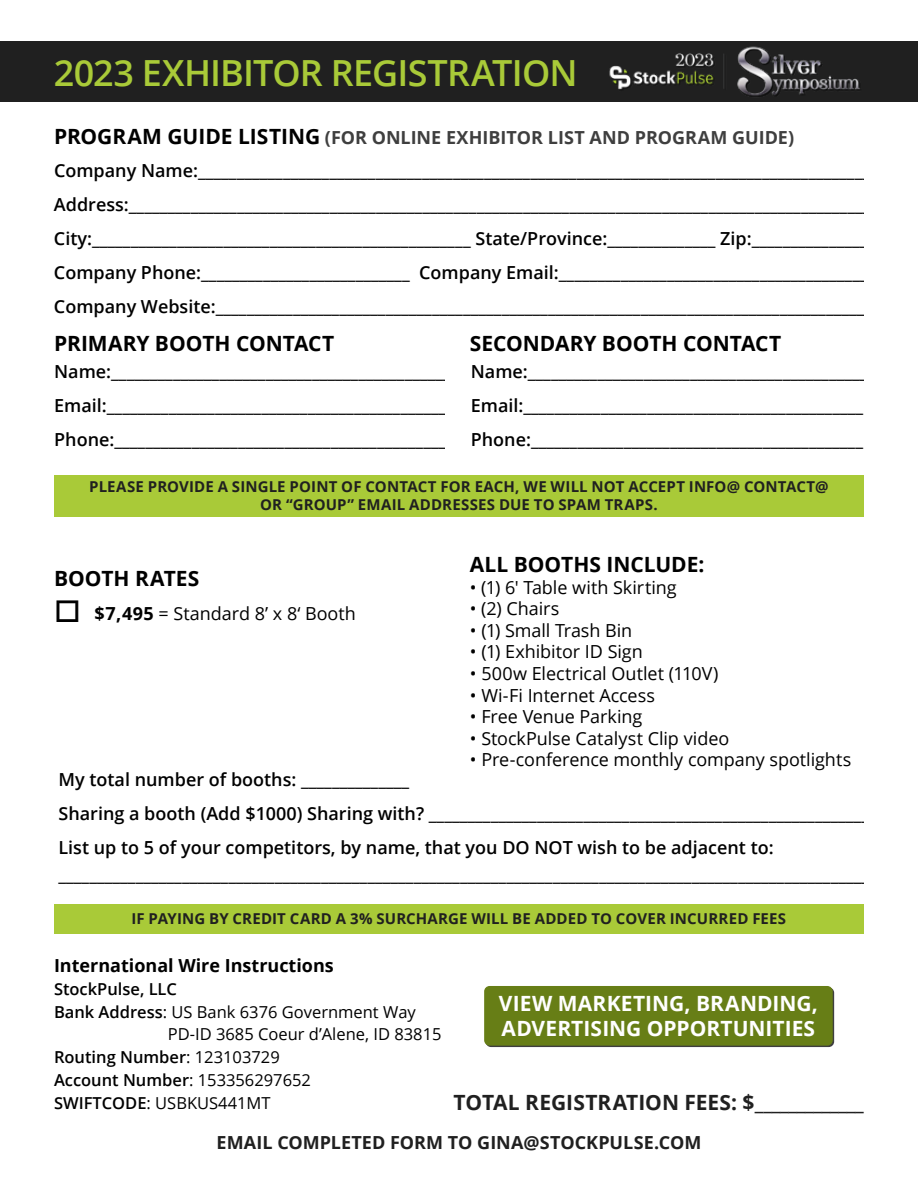
<style>
.page{position:relative;width:918px;height:1188px;background:#fff}
.page>*{position:absolute;margin:0;border:0;box-sizing:border-box;transform-origin:0 0}
.t1{font:600 36px "Open Sans";letter-spacing:-.02em;color:#a9ca38}
.t2{font:700 21px "Open Sans";color:#000}
.t3{font:700 21px/25.2px "Open Sans";color:#fff}
.t4{font:700 21px "Open Sans";color:#202020}
.t5{font:600 18px/34px "Open Sans";color:#000}
.t6{font:18px "Open Sans";letter-spacing:-.005em;color:#000}
.t7{font:700 18px "Open Sans";color:#3f3f3f}
.t8{font:700 18px "Open Sans";color:#202020}
.t9{font:700 18px "Open Sans";color:#000}
.t10{font:16.5px "Open Sans";color:#000}
.t11{font:600 16.5px "Open Sans";color:#000}
.t12{font:700 15px/18px "Open Sans";letter-spacing:.005em;color:#202020;text-align:center}
.s1{font-size:21px;color:#000}
.s2{font-weight:700}
.s3{font-weight:600}
.s4{font-weight:400}
</style>
<div class="page">
<div style="left:0;top:41px;width:918px;height:60px;background:#202020"></div>
<div style="left:54px;top:475px;width:810px;height:41px;background:#a9ca38"></div>
<div style="left:484px;top:986px;width:349px;height:60px;background:#677e16;border-radius:5px"></div>
<div style="left:54px;top:904px;width:810px;height:30px;background:#a9ca38"></div>
<img style="left:609px;top:46px;width:251px;height:51px">
<h1 class="t1" style="left:54px;top:48px;width:525px">2023 EXHIBITOR REGISTRATION</h1>
<p class="t7" style="left:54px;top:125px;width:742px"><span class="s1">PROGRAM GUIDE LISTING</span> (FOR ONLINE EXHIBITOR LIST AND PROGRAM GUIDE)</p>
<p class="t5" style="left:54px;top:153px;width:818px">Company Name:_______________________________________________________________________________________ Address:________________________________________________________________________________________________ City:_________________________________________________ State/Province:______________ Zip:_______________ Company Phone:___________________________ Company Email:________________________________________ Company Website:____________________________________________________________________________________</p>
<p class="t2" style="left:54px;top:329px;width:282px">PRIMARY BOOTH CONTACT</p>
<p class="t2" style="left:470px;top:329px;width:313px">SECONDARY BOOTH CONTACT</p>
<p class="t5" style="left:54px;top:354px;width:398px">Name:____________________________________________<br>Email:____________________________________________<br>Phone:___________________________________________</p>
<p class="t5" style="left:471px;top:354px;width:398px">Name:____________________________________________<br>Email:____________________________________________<br>Phone:___________________________________________</p>
<p class="t12" style="left:89px;top:477px;width:741px">PLEASE PROVIDE A SINGLE POINT OF CONTACT FOR EACH, WE WILL NOT ACCEPT INFO@ CONTACT@<br>OR “GROUP” EMAIL ADDRESSES DUE TO SPAM TRAPS.</p>
<p class="t2" style="left:470px;top:549px;width:236px">ALL BOOTHS INCLUDE:</p>
<p class="t6" style="left:470px;top:575px;width:208px">• (1) 6′ Table with Skirting</p>
<p class="t6" style="left:470px;top:596px;width:91px">• (2) Chairs</p>
<p class="t6" style="left:470px;top:618px;width:164px">• (1) Small Trash Bin</p>
<p class="t6" style="left:470px;top:639px;width:174px">• (1) Exhibitor ID Sign</p>
<p class="t6" style="left:470px;top:661px;width:250px">• 500w Electrical Outlet (110V)</p>
<p class="t6" style="left:470px;top:683px;width:187px">• Wi-Fi Internet Access</p>
<p class="t6" style="left:470px;top:704px;width:174px">• Free Venue Parking</p>
<p class="t6" style="left:470px;top:726px;width:261px">• StockPulse Catalyst Clip video</p>
<p class="t6" style="left:470px;top:747px;width:383px">• Pre-conference monthly company spotlights</p>
<p class="t2" style="left:54px;top:564px;width:147px">BOOTH RATES</p>
<p class="t6" style="left:95px;top:601px;width:263px"><span class="s2">$7,495</span> = Standard 8’ x 8‘ Booth</p>
<p class="t5" style="left:58px;top:762px;width:820px">My total number of booths: ______________<br>Sharing a booth (Add $1000) Sharing with? __________________________________________________________<br>List up to 5 of your competitors, by name, that you DO NOT wish to be adjacent to:</p>
<p class="t5" style="left:58px;top:857px;width:812px">_________________________________________________________________________________________________________</p>
<p class="t12" style="left:131px;top:910px;width:656px">IF PAYING BY CREDIT CARD A 3% SURCHARGE WILL BE ADDED TO COVER INCURRED FEES</p>
<p class="t9" style="left:54px;top:953px;width:281px">International Wire Instructions</p>
<p class="t11" style="left:54px;top:977px;width:125px">StockPulse, LLC</p>
<p class="t10" style="left:54px;top:1000px;width:363px"><span class="s3">Bank Address</span>: US Bank 6376 Government Way</p>
<p class="t10" style="left:168px;top:1023px;width:275px">PD-ID 3685 Coeur d’Alene, ID 83815</p>
<p class="t11" style="left:54px;top:1046px;width:227px">Routing Number<span class="s4">: 123103729</span></p>
<p class="t11" style="left:54px;top:1069px;width:259px">Account Number<span class="s4">: 153356297652</span></p>
<p class="t10" style="left:54px;top:1092px;width:218px"><span class="s3">SWIFTCODE</span>: USBKUS441MT</p>
<p class="t8" style="left:217px;top:1130px;width:486px">EMAIL COMPLETED FORM TO GINA@STOCKPULSE.COM</p>
<p class="t3" style="left:499px;top:990px;width:321px">VIEW MARKETING, BRANDING,<br>ADVERTISING OPPORTUNITIES</p>
<p class="t4" style="left:453px;top:1087px;width:412px">TOTAL REGISTRATION FEES: $_____________</p>
</div>
